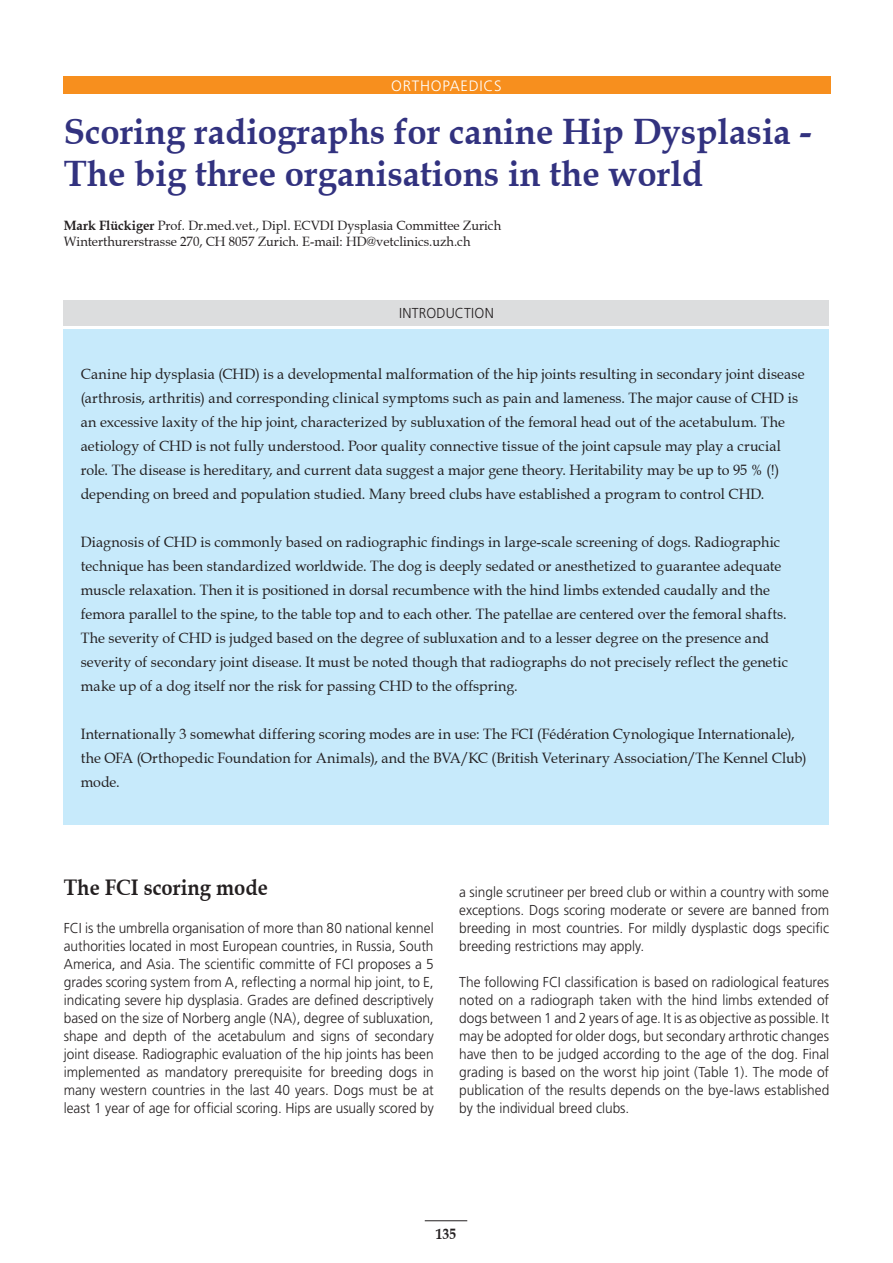
<style>
.page{position:relative;width:893px;height:1263px;background:#fff}
.page>*{position:absolute;margin:0;border:0;box-sizing:border-box;transform-origin:0 0}
.t1{font:700 36.6px/42px "Book Antiqua";color:#32327f;scale:.95 1}
.t2{font:700 22.5px "Book Antiqua";color:#231f20;scale:.9 1}
.t3{font:15px/24px "Book Antiqua";letter-spacing:.005em;color:#231f20;scale:.95 1}
.t4{font:300 15px "Frutiger";letter-spacing:.05em;color:#fff}
.t5{font:700 15px "Book Antiqua";color:#231f20;scale:.9 1}
.t6{font:300 14.4px/18px "Frutiger";color:#231f20;text-align:justify;scale:.95 1}
.t7{font:13.5px/16.5px "Book Antiqua";color:#231f20;scale:.95 1}
.s1{font-weight:700}
</style>
<div class="page">
<div style="left:64px;top:329px;width:765px;height:496px;background:#c7eafb"></div>
<div style="left:64px;top:300px;width:765px;height:26px;background:#dcddde"></div>
<hr style="left:425px;top:1220px;width:42px;height:1px;background:#231f20">
<div style="left:64px;top:76px;width:765px;height:18px;background:#f78f1e"></div>
<p class="t4" style="left:391px;top:80px;width:112px">ORTHOPAEDICS</p>
<h1 class="t1" style="left:64px;top:111px;width:788px">Scoring radiographs for canine Hip Dysplasia -<br>The big three organisations in the world</h1>
<p class="t7" style="left:64px;top:217px;width:462px"><span class="s1">Mark Flückiger</span> Prof. Dr.med.vet., Dipl. ECVDI Dysplasia Committee Zurich<br>Winterthurerstrasse 270, CH 8057 Zurich. E-mail: HD@vetclinics.uzh.ch</p>
<p class="t6" style="left:399px;top:305px;width:101px">INTRODUCTION</p>
<p class="t3" style="left:81px;top:362px;width:763px">Canine hip dysplasia (CHD) is a developmental malformation of the hip joints resulting in secondary joint disease (arthrosis, arthritis) and corresponding clinical symptoms such as pain and lameness. The major cause of CHD is an excessive laxity of the hip joint, characterized by subluxation of the femoral head out of the acetabulum. The aetiology of CHD is not fully understood. Poor quality connective tissue of the joint capsule may play a crucial role. The disease is hereditary, and current data suggest a major gene theory. Heritability may be up to 95 % (!) depending on breed and population studied. Many breed clubs have established a program to control CHD.</p>
<p class="t3" style="left:81px;top:530px;width:746px">Diagnosis of CHD is commonly based on radiographic findings in large-scale screening of dogs. Radiographic technique has been standardized worldwide. The dog is deeply sedated or anesthetized to guarantee adequate muscle relaxation. Then it is positioned in dorsal recumbence with the hind limbs extended caudally and the femora parallel to the spine, to the table top and to each other. The patellae are centered over the femoral shafts.<br>The severity of CHD is judged based on the degree of subluxation and to a lesser degree on the presence and severity of secondary joint disease. It must be noted though that radiographs do not precisely reflect the genetic make up of a dog itself nor the risk for passing CHD to the offspring.</p>
<p class="t3" style="left:81px;top:722px;width:765px">Internationally 3 somewhat differing scoring modes are in use: The FCI (Fédération Cynologique Internationale), the OFA (Orthopedic Foundation for Animals), and the BVA/KC (British Veterinary Association/The Kennel Club) mode.</p>
<h2 class="t2" style="left:64px;top:875px;width:228px">The FCI scoring mode</h2>
<p class="t6" style="left:64px;top:920px;width:391px">FCI is the umbrella organisation of more than 80 national kennel authorities located in most European countries, in Russia, South America, and Asia. The scientific committe of FCI proposes a 5 grades scoring system from A, reflecting a normal hip joint, to E, indicating severe hip dysplasia. Grades are defined descriptively based on the size of Norberg angle (NA), degree of subluxation, shape and depth of the acetabulum and signs of secondary joint disease. Radiographic evaluation of the hip joints has been implemented as mandatory prerequisite for breeding dogs in many western countries in the last 40 years. Dogs must be at least 1 year of age for official scoring. Hips are usually scored by</p>
<p class="t6" style="left:459px;top:884px;width:391px">a single scrutineer per breed club or within a country with some exceptions. Dogs scoring moderate or severe are banned from breeding in most countries. For mildly dysplastic dogs specific breeding restrictions may apply.</p>
<p class="t6" style="left:459px;top:974px;width:391px">The following FCI classification is based on radiological features noted on a radiograph taken with the hind limbs extended of dogs between 1 and 2 years of age. It is as objective as possible. It may be adopted for older dogs, but secondary arthrotic changes have then to be judged according to the age of the dog. Final grading is based on the worst hip joint (Table 1). The mode of publication of the results depends on the bye-laws established by the individual breed clubs.</p>
<p class="t5" style="left:436px;top:1225px;width:24px">135</p>
</div>
